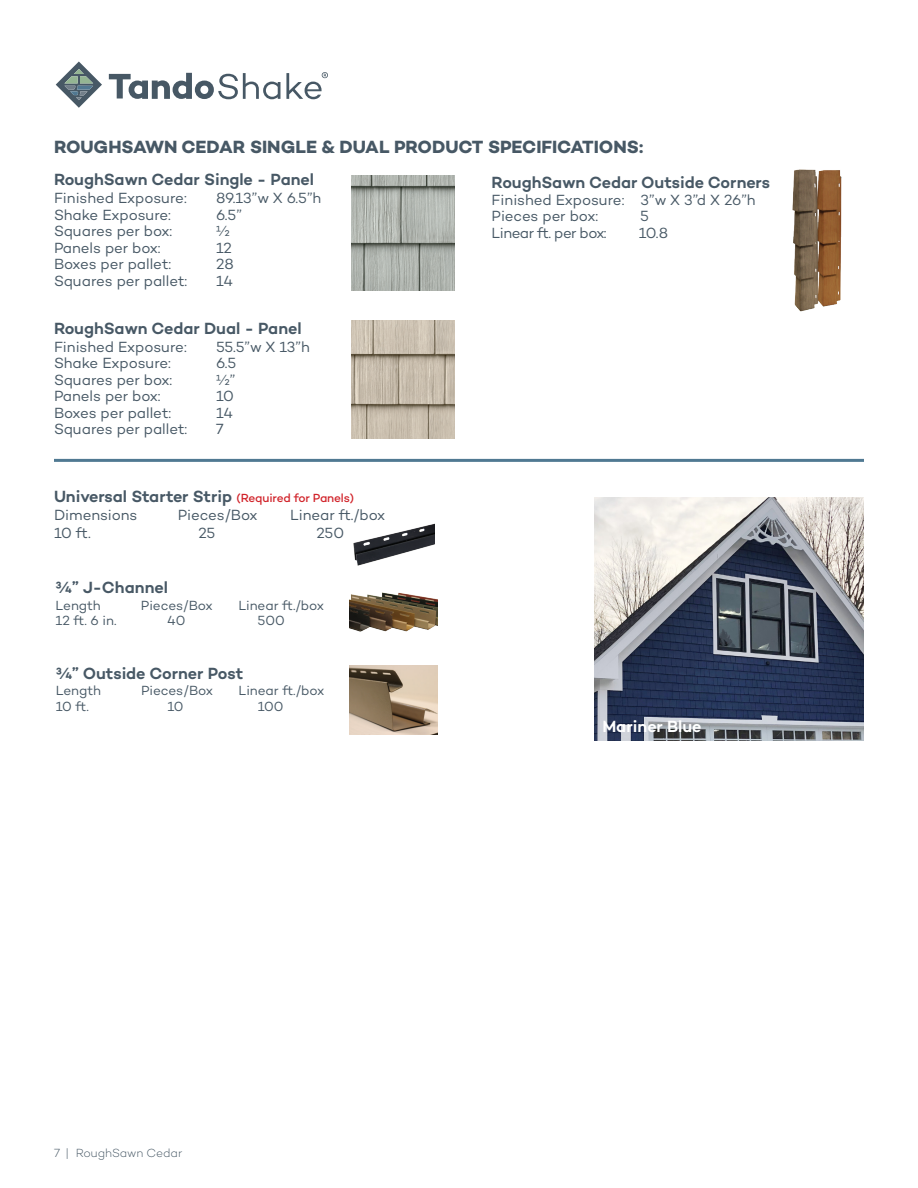
<style>
.page{position:relative;width:918px;height:1188px;background:#fff}
.page>*{position:absolute;margin:0;border:0;box-sizing:border-box;transform-origin:0 0}
.t1{font:700 18px "Campton";letter-spacing:-.005em;color:#475865}
.t2{font:600 16.5px "Campton";letter-spacing:-.005em;color:#475865}
.t3{font:600 16.5px "Campton";color:#fff}
.t4{font:15px "Campton";letter-spacing:-.01em;color:#475865}
.t5{font:15px "Campton";letter-spacing:-.04em;color:#475865}
.t6{font:13.5px "Campton";letter-spacing:-.01em;color:#475865}
.t7{font:300 12px "Campton";letter-spacing:-.005em;color:#475865}
.s1{font-weight:500;font-size:12px;color:#d1232a}
</style>
<div class="page">
<img style="left:594px;top:498px;width:270px;height:243px">
<hr style="left:54px;top:459px;width:810px;height:3px;background:#507992">
<img style="left:351px;top:320px;width:103px;height:119px">
<img style="left:351px;top:175px;width:103px;height:116px">
<img style="left:792px;top:169px;width:50px;height:143px">
<img style="left:350px;top:666px;width:88px;height:68px">
<img style="left:349px;top:592px;width:88px;height:40px">
<svg style="left:56px;top:62px;width:46px;height:46px"></svg>
<svg style="left:109px;top:73px;width:171px;height:26px"></svg>
<svg style="left:286px;top:72px;width:42px;height:27px"></svg>
<img style="left:353px;top:524px;width:81px;height:42px">
<p class="t1" style="left:54px;top:135px;width:591px">ROUGHSAWN CEDAR SINGLE &amp; DUAL PRODUCT SPECIFICATIONS:</p>
<p class="t2" style="left:54px;top:169px;width:262px">RoughSawn Cedar Single - Panel</p>
<p class="t4" style="left:54px;top:189px;width:134px">Finished Exposure:</p>
<p class="t4" style="left:216px;top:189px;width:107px">89.13”w X 6.5”h</p>
<p class="t4" style="left:54px;top:205px;width:119px">Shake Exposure:</p>
<p class="t4" style="left:216px;top:205px;width:27px">6.5”</p>
<p class="t4" style="left:54px;top:222px;width:120px">Squares per box:</p>
<p class="t4" style="left:216px;top:222px;width:15px">1/2</p>
<p class="t4" style="left:54px;top:238px;width:108px">Panels per box:</p>
<p class="t4" style="left:216px;top:238px;width:18px">12</p>
<p class="t4" style="left:54px;top:255px;width:119px">Boxes per pallet:</p>
<p class="t4" style="left:216px;top:255px;width:19px">28</p>
<p class="t4" style="left:54px;top:271px;width:135px">Squares per pallet:</p>
<p class="t4" style="left:216px;top:271px;width:19px">14</p>
<p class="t2" style="left:54px;top:318px;width:249px">RoughSawn Cedar Dual - Panel</p>
<p class="t4" style="left:54px;top:337px;width:134px">Finished Exposure:</p>
<p class="t4" style="left:216px;top:337px;width:95px">55.5”w X 13”h</p>
<p class="t4" style="left:54px;top:354px;width:119px">Shake Exposure:</p>
<p class="t4" style="left:216px;top:354px;width:22px">6.5</p>
<p class="t4" style="left:54px;top:370px;width:120px">Squares per box:</p>
<p class="t4" style="left:216px;top:370px;width:21px">1/2”</p>
<p class="t4" style="left:54px;top:387px;width:108px">Panels per box:</p>
<p class="t4" style="left:216px;top:387px;width:19px">10</p>
<p class="t4" style="left:54px;top:403px;width:119px">Boxes per pallet:</p>
<p class="t4" style="left:216px;top:403px;width:19px">14</p>
<p class="t4" style="left:54px;top:420px;width:135px">Squares per pallet:</p>
<p class="t4" style="left:216px;top:420px;width:9px">7</p>
<p class="t2" style="left:54px;top:486px;width:302px">Universal Starter Strip <span class="s1">(Required for Panels)</span></p>
<p class="t4" style="left:54px;top:505px;width:85px">Dimensions</p>
<p class="t4" style="left:178px;top:505px;width:81px">Pieces/Box</p>
<p class="t4" style="left:290px;top:505px;width:97px">Linear ft./box</p>
<p class="t4" style="left:54px;top:523px;width:38px">10 ft.</p>
<p class="t4" style="left:198px;top:523px;width:18px">25</p>
<p class="t4" style="left:317px;top:523px;width:29px">250</p>
<p class="t2" style="left:56px;top:577px;width:114px">3/4” J-Channel</p>
<p class="t6" style="left:56px;top:597px;width:47px">Length</p>
<p class="t6" style="left:141px;top:597px;width:73px">Pieces/Box</p>
<p class="t6" style="left:238px;top:597px;width:87px">Linear ft./box</p>
<p class="t6" style="left:56px;top:612px;width:63px">12 ft. 6 in.</p>
<p class="t6" style="left:167px;top:612px;width:20px">40</p>
<p class="t6" style="left:258px;top:612px;width:29px">500</p>
<p class="t2" style="left:56px;top:663px;width:189px">3/4” Outside Corner Post</p>
<p class="t6" style="left:56px;top:682px;width:47px">Length</p>
<p class="t6" style="left:141px;top:682px;width:73px">Pieces/Box</p>
<p class="t6" style="left:239px;top:682px;width:87px">Linear ft./box</p>
<p class="t6" style="left:56px;top:698px;width:35px">10 ft.</p>
<p class="t6" style="left:167px;top:698px;width:18px">10</p>
<p class="t6" style="left:258px;top:698px;width:27px">100</p>
<p class="t2" style="left:492px;top:172px;width:280px">RoughSawn Cedar Outside Corners</p>
<p class="t4" style="left:492px;top:190px;width:266px">Finished Exposure: 3”w X 3”d X 26”h</p>
<p class="t4" style="left:492px;top:207px;width:108px">Pieces per box:</p>
<p class="t4" style="left:640px;top:207px;width:10px">5</p>
<p class="t5" style="left:492px;top:223px;width:117px">Linear ft. per box:</p>
<p class="t4" style="left:639px;top:223px;width:31px">10.8</p>
<p class="t3" style="left:602px;top:716px;width:101px">Mariner Blue</p>
<p class="t7" style="left:54px;top:1146px;width:130px">7 | RoughSawn Cedar</p>
</div>
